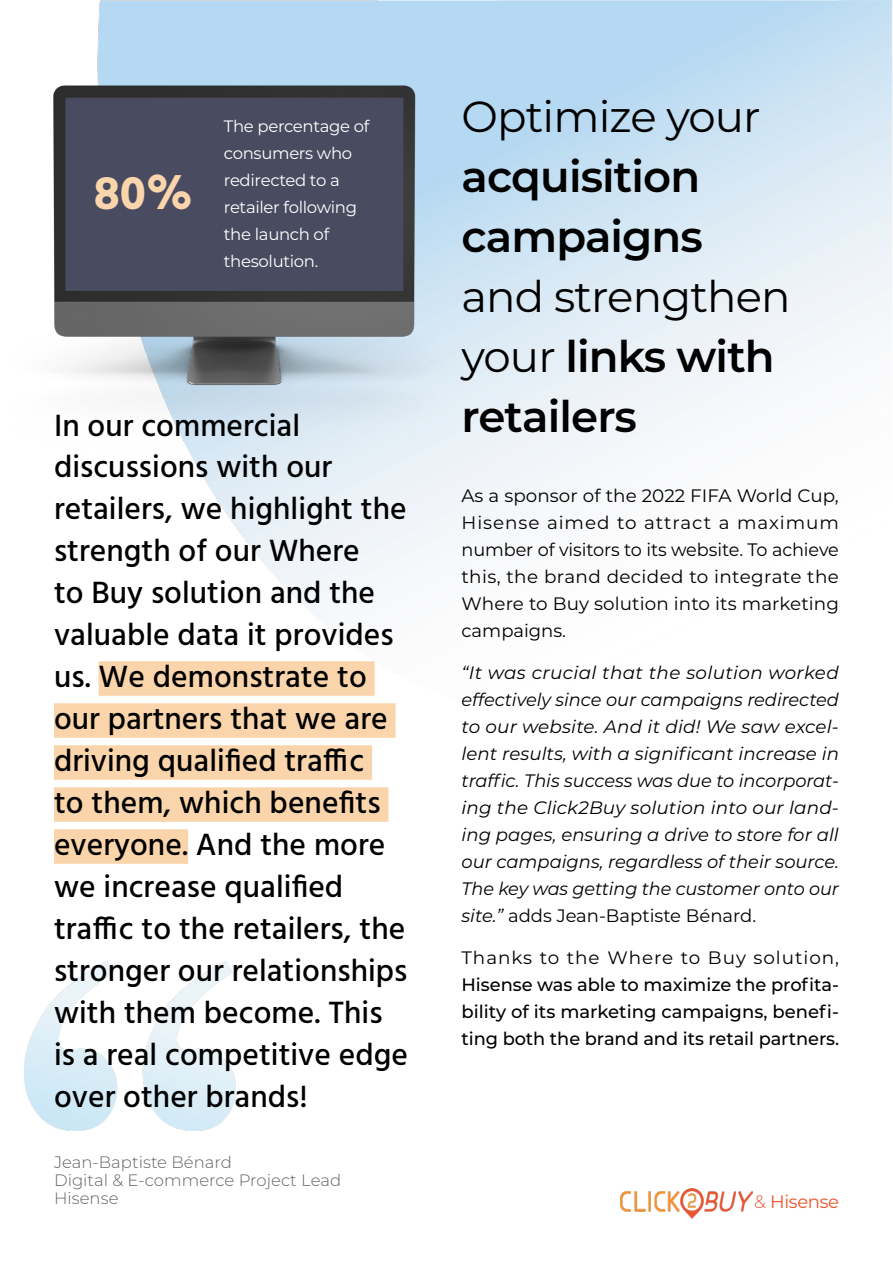
<style>
.page{position:relative;width:893px;height:1263px;background:#fff}
.page>*{position:absolute;margin:0;border:0;box-sizing:border-box;transform-origin:0 0}
.t1{font:700 48px "Hind";color:#fad5ab}
.t2{font:43.5px/60px "Montserrat";letter-spacing:-.02em;color:#000}
.t3{font:600 43.5px/60px "Montserrat";letter-spacing:-.02em;color:#000}
.t4{font:500 31.5px/42px "Hind";color:#000}
.t5{font:italic 18px/27px "Montserrat";letter-spacing:-.005em;color:#000;text-align:justify}
.t6{font:18px/27px "Montserrat";letter-spacing:.005em;color:#000;text-align:justify}
.t7{font:500 18px/27px "Montserrat";letter-spacing:-.005em;color:#000;text-align:justify}
.t8{font:18px "Montserrat";letter-spacing:.05em;color:#000}
.t9{font:18px "Montserrat";letter-spacing:-.02em;color:#eb552d}
.t10{font:16.5px/27px "Montserrat";letter-spacing:-.02em;color:#fff}
.t11{font:300 16.5px/18px "Montserrat";color:#616264}
.s1{font-weight:600}
.s2{font-style:normal}
.s3{font-weight:300}
</style>
<div class="page">
<img style="left:24px;top:0;width:869px;height:1219px">
<img style="left:24px;top:9px;width:434px;height:471px">
<img style="left:25px;top:961px;width:211px;height:169px">
<div style="left:99px;top:661px;width:276px;height:35px;background:#fad5ab"></div>
<div style="left:54px;top:703px;width:342px;height:35px;background:#fad5ab"></div>
<div style="left:54px;top:745px;width:318px;height:35px;background:#fad5ab"></div>
<div style="left:54px;top:787px;width:334px;height:35px;background:#fad5ab"></div>
<div style="left:54px;top:829px;width:134px;height:35px;background:#fad5ab"></div>
<img style="left:620px;top:1189px;width:132px;height:29px">
<h1 class="t1" style="left:94px;top:164px;width:101px">80%</h1>
<p class="t10" style="left:224px;top:112px;width:147px">The percentage of consumers who redirected to a retailer following the launch of thesolution.</p>
<h3 class="t4" style="left:54px;top:406px;width:248px">In our commercial</h3>
<p class="t4" style="left:54px;top:448px;width:356px">discussions with our retailers, we highlight the strength of our Where<br>to Buy solution and the valuable data it provides us. We demonstrate to our partners that we are driving qualified traffic<br>to them, which benefits everyone. And the more we increase qualified traffic to the retailers, the stronger our relationships with them become. This is a real competitive edge over other brands!</p>
<p class="t11" style="left:54px;top:1152px;width:289px">Jean-Baptiste Bénard<br>Digital &amp; E-commerce Project Lead<br>Hisense</p>
<h2 class="t2" style="left:461px;top:85px;width:301px">Optimize your</h2>
<h2 class="t3" style="left:461px;top:145px;width:243px">acquisition campaigns</h2>
<h2 class="t2" style="left:461px;top:265px;width:331px">and strengthen your <span class="s1">links with</span></h2>
<h2 class="t3" style="left:461px;top:385px;width:177px">retailers</h2>
<p class="t6" style="left:461px;top:481px;width:379px">As a sponsor of the 2022 FIFA World Cup, Hisense aimed to attract a maximum number of visitors to its website. To achieve this, the brand decided to integrate the Where to Buy solution into its marketing campaigns.</p>
<p class="t5" style="left:461px;top:658px;width:379px">“It was crucial that the solution worked effectively since our campaigns redirected to our website. And it did! We saw excel&shy;lent results, with a significant increase in traffic. This success was due to incorporat&shy;ing the Click2Buy solution into our land&shy;ing pages, ensuring a drive to store for all our campaigns, regardless of their source.<br>The key was getting the customer onto our site.” <span class="s2">adds Jean-Baptiste Bénard.</span></p>
<p class="t8" style="left:461px;top:945px;width:379px">Thanks to the Where to Buy solution,</p>
<p class="t7" style="left:461px;top:970px;width:379px">Hisense was able to maximize the profita&shy;bility of its marketing campaigns, benefi&shy;ting both the brand and its retail partners.</p>
<p class="t9" style="left:754px;top:1189px;width:86px"><span class="s3">&amp;</span> Hisense</p>
</div>
